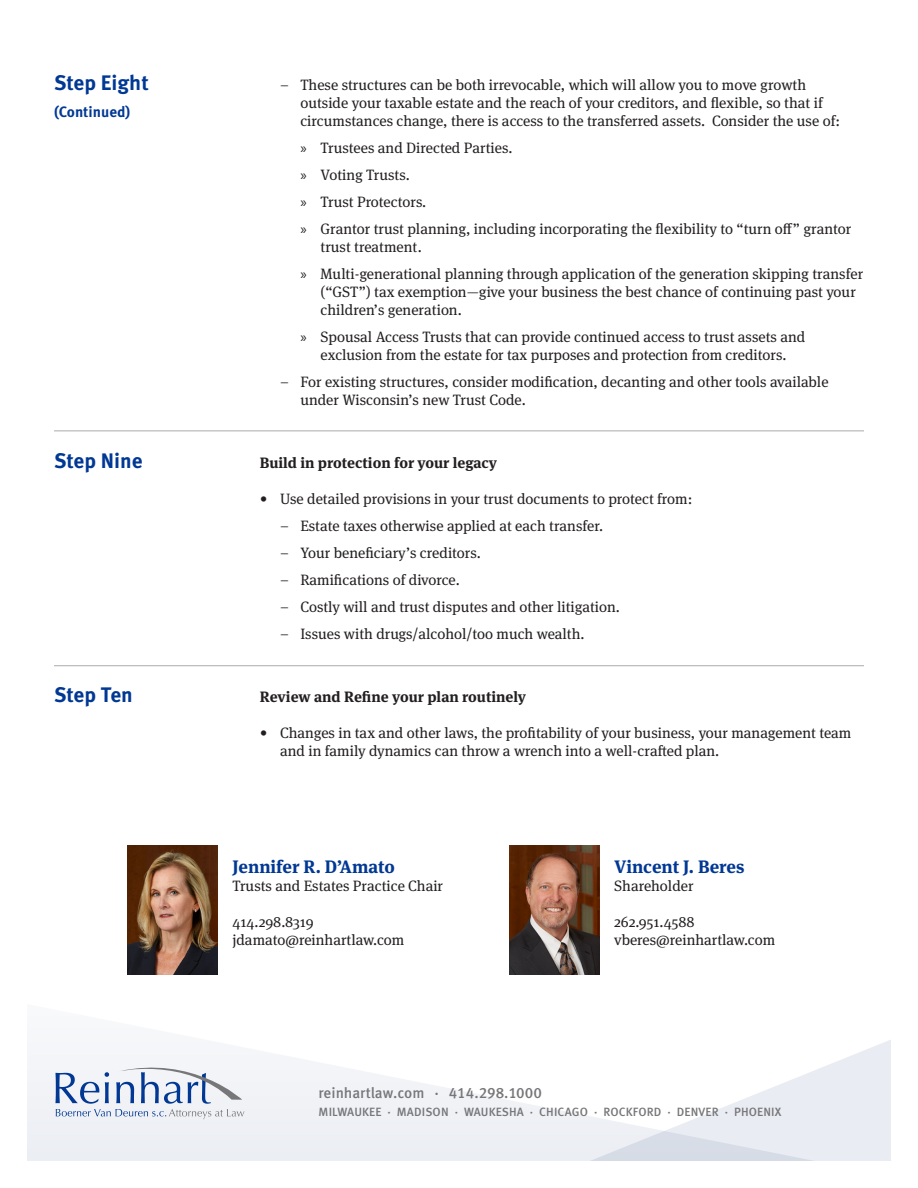
<style>
.page{position:relative;width:918px;height:1188px;background:#fff}
.page>*{position:absolute;margin:0;border:0;box-sizing:border-box;transform-origin:0 0}
.Step{font:700 21px "Meta OT";color:#003894}
.Attorney_Name{font:700 18px "Meta Serif OT";color:#003894}
.t1{font:15px/18px "Meta Serif OT";color:#231f20}
.Step_Title{font:700 15px "Meta Serif OT";color:#231f20}
.t2{font:500 15px "Meta OT";color:#77777a}
.Step-2{font:700 15px "Meta OT";color:#003894}
.t3{font:500 12px "Meta OT";letter-spacing:.01em;color:#77777a}
.s1{font-family:"Myriad Pro"}
</style>
<div class="page">
<svg style="left:28px;top:943px;width:862px;height:217px"></svg>
<hr style="left:54px;top:430px;width:810px;height:1px;background:#acabad">
<hr style="left:54px;top:665px;width:810px;height:1px;background:#acabad">
<img style="left:128px;top:846px;width:90px;height:128px">
<img style="left:510px;top:846px;width:90px;height:128px">
<svg style="left:56px;top:1068px;width:188px;height:51px"></svg>
<p class="Step" style="left:54px;top:69px;width:96px">Step Eight</p>
<p class="Step-2" style="left:54px;top:102px;width:78px">(Continued)</p>
<p class="t1" style="left:300px;top:76px;width:541px;text-indent:-20px">– These structures can be both irrevocable, which will allow you to move growth outside your taxable estate and the reach of your creditors, and flexible, so that if circumstances change, there is access to the transferred assets. Consider the use of:</p>
<p class="t1" style="left:300px;top:139px;width:214px"><span class="s1">»</span> Trustees and Directed Parties.</p>
<p class="t1" style="left:300px;top:166px;width:111px"><span class="s1">»</span> Voting Trusts.</p>
<p class="t1" style="left:300px;top:193px;width:128px"><span class="s1">»</span> Trust Protectors.</p>
<p class="t1" style="left:321px;top:220px;width:532px;text-indent:-20px"><span class="s1">»</span> Grantor trust planning, including incorporating the flexibility to “turn off” grantor trust treatment.</p>
<p class="t1" style="left:321px;top:265px;width:544px;text-indent:-20px"><span class="s1">»</span> Multi-generational planning through application of the generation skipping transfer (“GST”) tax exemption—give your business the best chance of continuing past your children’s generation.</p>
<p class="t1" style="left:300px;top:328px;width:506px;text-align:center"><span class="s1">»</span> Spousal Access Trusts that can provide continued access to trust assets and exclusion from the estate for tax purposes and protection from creditors.</p>
<p class="t1" style="left:300px;top:373px;width:530px;text-indent:-20px">– For existing structures, consider modification, decanting and other tools available under Wisconsin’s new Trust Code.</p>
<p class="Step" style="left:54px;top:447px;width:90px">Step Nine</p>
<p class="Step_Title" style="left:260px;top:453px;width:239px">Build in protection for your legacy</p>
<p class="t1" style="left:260px;top:490px;width:434px">• Use detailed provisions in your trust documents to protect from:</p>
<p class="t1" style="left:280px;top:517px;width:325px">– Estate taxes otherwise applied at each transfer.</p>
<p class="t1" style="left:280px;top:544px;width:202px">– Your beneficiary’s creditors.</p>
<p class="t1" style="left:280px;top:571px;width:181px">– Ramifications of divorce.</p>
<p class="t1" style="left:280px;top:598px;width:341px">– Costly will and trust disputes and other litigation.</p>
<p class="t1" style="left:280px;top:625px;width:306px">– Issues with drugs/alcohol/too much wealth.</p>
<p class="Step" style="left:54px;top:681px;width:80px">Step Ten</p>
<p class="Step_Title" style="left:260px;top:687px;width:268px">Review and Refine your plan routinely</p>
<p class="t1" style="left:280px;top:724px;width:573px;text-indent:-20px">• Changes in tax and other laws, the profitability of your business, your management team and in family dynamics can throw a wrench into a well-crafted plan.</p>
<p class="Attorney_Name" style="left:233px;top:855px;width:164px">Jennifer R. D’Amato</p>
<p class="t1" style="left:233px;top:877px;width:212px">Trusts and Estates Practice Chair</p>
<p class="t1" style="left:233px;top:913px;width:173px">414.298.8319 jdamato@reinhartlaw.com</p>
<p class="Attorney_Name" style="left:614px;top:855px;width:132px">Vincent J. Beres</p>
<p class="t1" style="left:614px;top:877px;width:81px">Shareholder</p>
<p class="t1" style="left:614px;top:913px;width:162px">262.951.4588 vberes@reinhartlaw.com</p>
<p class="t2" style="left:319px;top:1083px;width:225px">reinhartlaw.com ⋅ 414.298.1000</p>
<p class="t3" style="left:319px;top:1104px;width:464px">MILWAUKEE ⋅ MADISON ⋅ WAUKESHA ⋅ CHICAGO ⋅ ROCKFORD ⋅ DENVER ⋅ PHOENIX</p>
</div>
